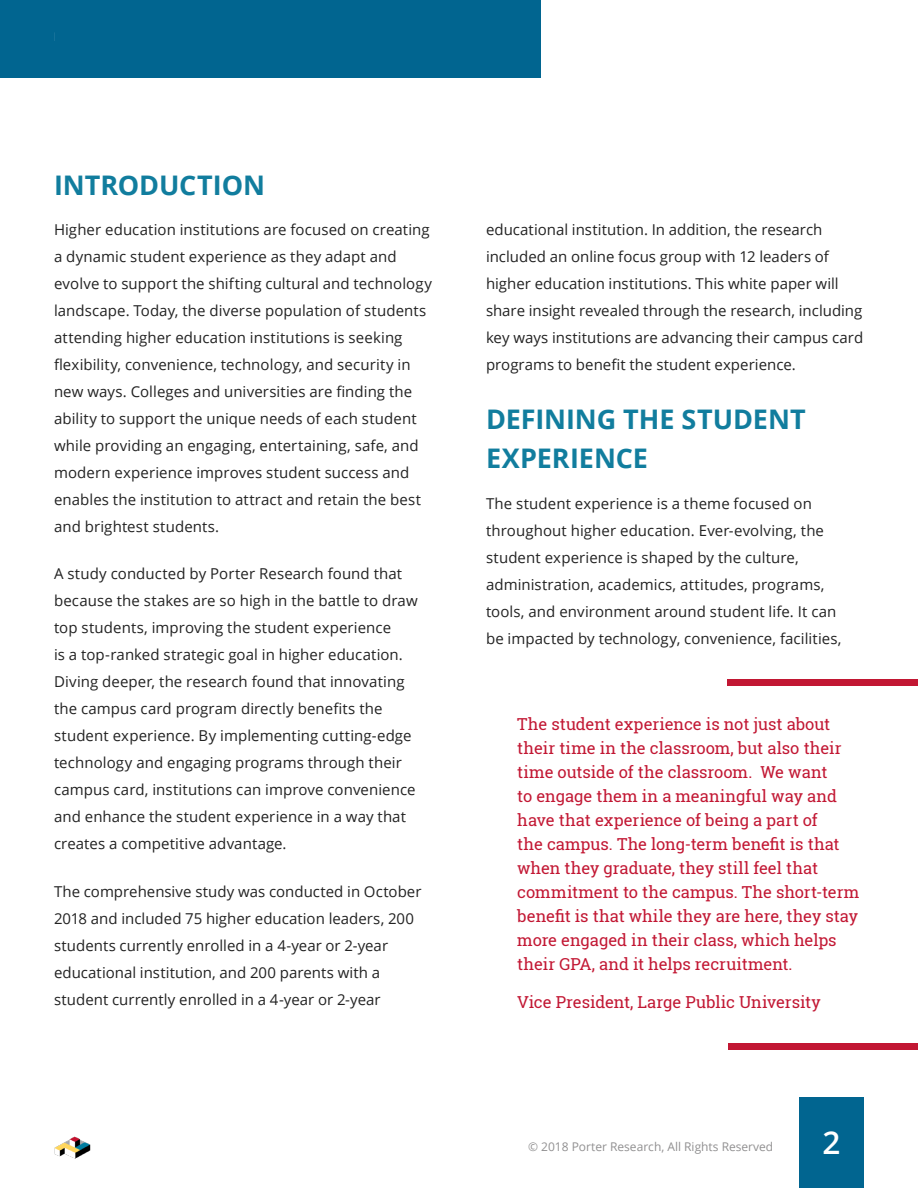
<style>
.page{position:relative;width:918px;height:1188px;background:#fff}
.page>*{position:absolute;margin:0;border:0;box-sizing:border-box;transform-origin:0 0}
.t1{font:600 31.5px "Open Sans";color:#fff}
.Header_1{font:700 27px/39px "Open Sans";letter-spacing:-.005em;color:#117d9e}
.t2{font:16.5px/24px "Roboto Slab";letter-spacing:-.005em;color:#c21733}
.t3{font:15px/27px "Open Sans";letter-spacing:.005em;color:#222}
.t4{font:12px "Open Sans";color:#919091}
</style>
<div class="page">
<div style="left:799px;top:1097px;width:65px;height:91px;background:#016590"></div>
<div style="left:0;top:0;width:541px;height:78px;background:#016590"></div>
<img style="left:54px;top:1136px;width:37px;height:23px">
<div style="left:728px;top:679px;width:190px;height:7px;background:#c21733"></div>
<div style="left:728px;top:1043px;width:190px;height:7px;background:#c21733"></div>
<p class="Header_1" style="left:54px;top:165px;width:213px">INTRODUCTION</p>
<p class="t3" style="left:54px;top:216px;width:380px">Higher education institutions are focused on creating a dynamic student experience as they adapt and evolve to support the shifting cultural and technology landscape. Today, the diverse population of students attending higher education institutions is seeking flexibility, convenience, technology, and security in new ways. Colleges and universities are finding the ability to support the unique needs of each student while providing an engaging, entertaining, safe, and modern experience improves student success and enables the institution to attract and retain the best and brightest students.</p>
<p class="t3" style="left:54px;top:560px;width:365px">A study conducted by Porter Research found that because the stakes are so high in the battle to draw top students, improving the student experience<br>is a top-ranked strategic goal in higher education.<br>Diving deeper, the research found that innovating the campus card program directly benefits the student experience. By implementing cutting-edge technology and engaging programs through their campus card, institutions can improve convenience and enhance the student experience in a way that creates a competitive advantage.</p>
<p class="t3" style="left:54px;top:877px;width:369px">The comprehensive study was conducted in October 2018 and included 75 higher education leaders, 200 students currently enrolled in a 4-year or 2-year educational institution, and 200 parents with a student currently enrolled in a 4-year or 2-year</p>
<p class="t3" style="left:486px;top:216px;width:379px">educational institution. In addition, the research included an online focus group with 12 leaders of higher education institutions. This white paper will share insight revealed through the research, including key ways institutions are advancing their campus card programs to benefit the student experience.</p>
<p class="Header_1" style="left:486px;top:399px;width:321px">DEFINING THE STUDENT<br>EXPERIENCE</p>
<p class="t3" style="left:486px;top:489px;width:357px">The student experience is a theme focused on throughout higher education. Ever-evolving, the student experience is shaped by the culture, administration, academics, attitudes, programs, tools, and environment around student life. It can be impacted by technology, convenience, facilities,</p>
<p class="t2" style="left:517px;top:712px;width:344px">The student experience is not just about their time in the classroom, but also their time outside of the classroom. We want<br>to engage them in a meaningful way and have that experience of being a part of<br>the campus. The long-term benefit is that when they graduate, they still feel that commitment to the campus. The short-term benefit is that while they are here, they stay more engaged in their class, which helps their GPA, and it helps recruitment.</p>
<p class="t2" style="left:517px;top:990px;width:305px">Vice President, Large Public University</p>
<p class="t4" style="left:528px;top:1138px;width:247px">© 2018 Porter Research, All Rights Reserved</p>
<h1 class="t1" style="left:823px;top:1121px;width:19px">2</h1>
</div>
